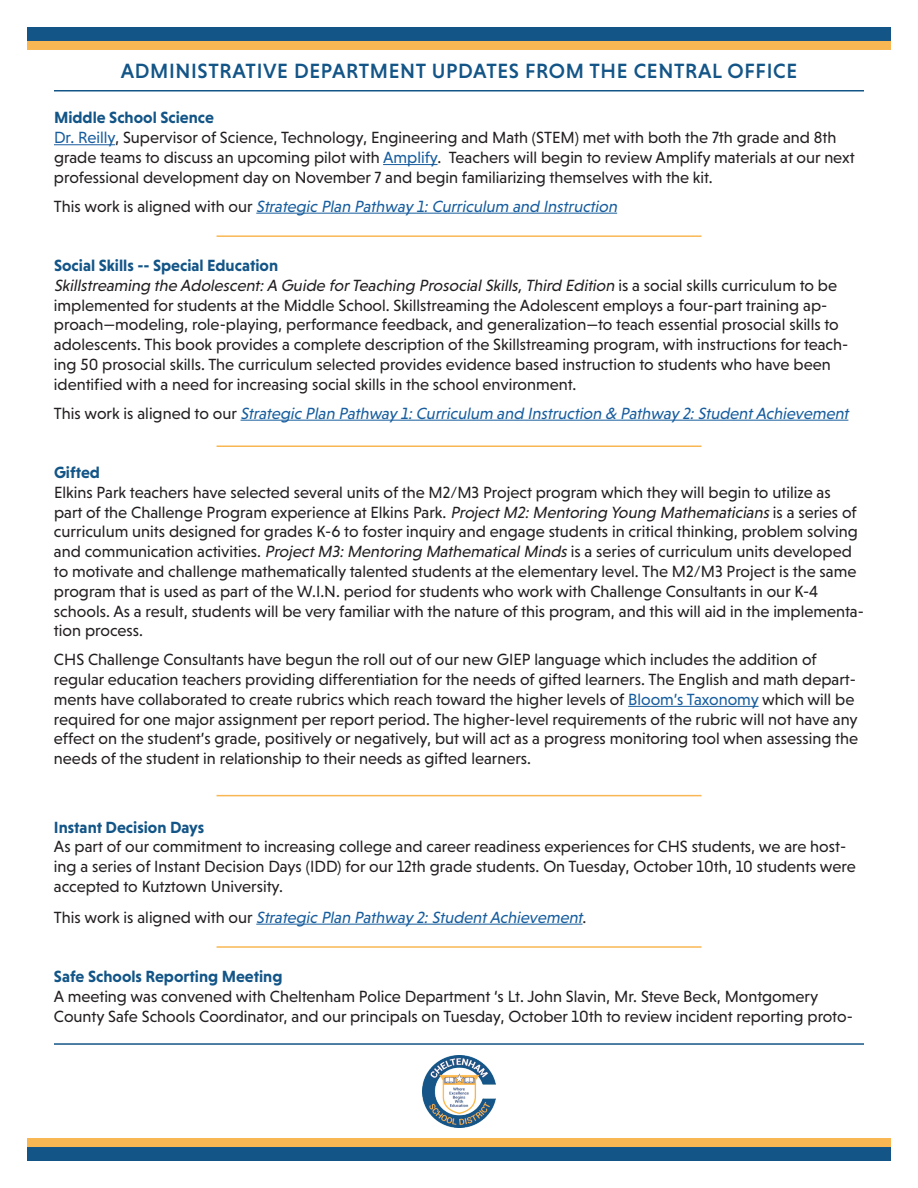
<style>
.page{position:relative;width:918px;height:1188px;background:#fff}
.page>*{position:absolute;margin:0;border:0;box-sizing:border-box;transform-origin:0 0}
.t1{font:500 21px "Niveau Grotesk";letter-spacing:.03em;color:#135587}
.t2{font:16.5px/19.8px "Niveau Grotesk";color:#231f20}
.t3{font:italic 16.5px "Niveau Grotesk";color:#175d9e}
.t4{font:700 16.5px "Niveau Grotesk";color:#135587}
.s1{font-weight:700;color:#135587}
.s2{color:#175d9e}
.s3{font-style:normal;color:#231f20}
.s4{font-style:italic}
</style>
<div class="page">
<hr style="left:54px;top:90px;width:810px;height:2px;background:#135587">
<div style="left:27px;top:27px;width:864px;height:15px;background:#135587"></div>
<div style="left:27px;top:41px;width:864px;height:9px;background:#f9b753"></div>
<div style="left:27px;top:1146px;width:864px;height:15px;background:#135587"></div>
<div style="left:27px;top:1138px;width:864px;height:9px;background:#f9b753"></div>
<hr style="left:54px;top:1043px;width:810px;height:2px;background:#135587">
<img style="left:423px;top:1055px;width:72px;height:73px">
<hr style="left:54px;top:144px;width:61px;height:1px;background:#175d9e">
<hr style="left:383px;top:164px;width:55px;height:1px;background:#175d9e">
<hr style="left:256px;top:213px;width:361px;height:1px;background:#175d9e">
<hr style="left:241px;top:420px;width:607px;height:1px;background:#175d9e">
<hr style="left:628px;top:706px;width:131px;height:1px;background:#175d9e">
<hr style="left:256px;top:924px;width:327px;height:1px;background:#175d9e">
<hr style="left:217px;top:235px;width:484px;height:2px;background:#f9b753">
<hr style="left:217px;top:446px;width:484px;height:1px;background:#f9b753">
<hr style="left:217px;top:795px;width:484px;height:1px;background:#f9b753">
<hr style="left:217px;top:946px;width:484px;height:2px;background:#f9b753">
<p class="t1" style="left:121px;top:59px;width:678px">ADMINISTRATIVE DEPARTMENT UPDATES FROM THE CENTRAL OFFICE</p>
<p class="t2" style="left:54px;top:108px;width:802px"><span class="s1">Middle School Science<br></span><span class="s2">Dr. Reilly</span>, Supervisor of Science, Technology, Engineering and Math (STEM) met with both the 7th grade and 8th grade teams to discuss an upcoming pilot with <span class="s2">Amplify</span>. Teachers will begin to review Amplify materials at our next professional development day on November 7 and begin familiarizing themselves with the kit.</p>
<p class="t3" style="left:54px;top:197px;width:568px"><span class="s3">T h i s w o r k i s a l i g n e d w i t h o u r</span> Strategic Plan Pathway 1:Curriculum and Instruction</p>
<p class="t2" style="left:54px;top:255px;width:796px"><span class="s1">Social Skills -- Special Education<br></span><span class="s4">Skillstreaming the Adolescent:A Guide forTeaching ProsocialSkills,Third Edition</span> i s a s o c i a l s k i l l s c u r r i c u l u m t o b e implemented for students at the Middle School. Skillstreaming the Adolescent employs a four-part training ap&shy;proach—modeling, role-playing, performance feedback, and generalization—to teach essential prosocial skills to adolescents. This book provides a complete description of the Skillstreaming program, with instructions for teach&shy;ing 50 prosocial skills. The curriculum selected provides evidence based instruction to students who have been identified with a need for increasing social skills in the school environment.</p>
<p class="t3" style="left:54px;top:404px;width:799px"><span class="s3">T h i s w o r k i s a l i g n e d t o o u r</span> Strategic Plan Pathway 1:Curriculum and Instruction &amp; Pathway 2:StudentAchievement</p>
<p class="t4" style="left:54px;top:463px;width:47px">Gifted</p>
<p class="t2" style="left:54px;top:482px;width:812px">Elkins Park teachers have selected several units of the M2/M3 Project program which they will begin to utilize as<br>part of the Challenge Program experience at Elkins Park. <span class="s4">ProjectM2:Mentoring Young Mathematicians</span> is a series of curriculum units designed for grades K-6 to foster inquiry and engage students in critical thinking, problem solving and communication activities. <span class="s4">ProjectM3:Mentoring MathematicalMinds</span> is a series of curriculum units developed to motivate and challenge mathematically talented students at the elementary level. The M2/M3 Project is the same program that is used as part of the W.I.N. period for students who work with Challenge Consultants in our K-4 schools. As a result, students will be very familiar with the nature of this program, and this will aid in the implementa&shy;tion process.</p>
<p class="t2" style="left:54px;top:650px;width:806px">CHS Challenge Consultants have begun the roll out of our new GIEP language which includes the addition of regular education teachers providing differentiation for the needs of gifted learners. The English and math depart&shy;ments have collaborated to create rubrics which reach toward the higher levels of <span class="s2">Bloom’s Taxonomy</span> which will be required for one major assignment per report period. The higher-level requirements of the rubric will not have any effect on the student’s grade, positively or negatively, but will act as a progress monitoring tool when assessing the needs of the student in relationship to their needs as gifted learners.</p>
<p class="t4" style="left:54px;top:817px;width:152px">Instant Decision Days</p>
<p class="t2" style="left:54px;top:837px;width:803px">As part of our commitment to increasing college and career readiness experiences for CHS students, we are host&shy;ing a series of Instant Decision Days (IDD) for our 12th grade students. On Tuesday, October 10th, 10 students were accepted to Kutztown University.</p>
<p class="t3" style="left:54px;top:908px;width:534px"><span class="s3">T h i s w o r k i s a l i g n e d w i t h o u r</span> Strategic Plan Pathway 2:StudentAchievement<span class="s3">.</span></p>
<p class="t4" style="left:54px;top:967px;width:230px">Safe Schools Reporting Meeting</p>
<p class="t2" style="left:54px;top:986px;width:800px">A meeting was convened with Cheltenham Police Department ‘s Lt. John Slavin, Mr. Steve Beck, Montgomery<br>County Safe Schools Coordinator, and our principals on Tuesday, October 10th to review incident reporting proto-</p>
</div>
